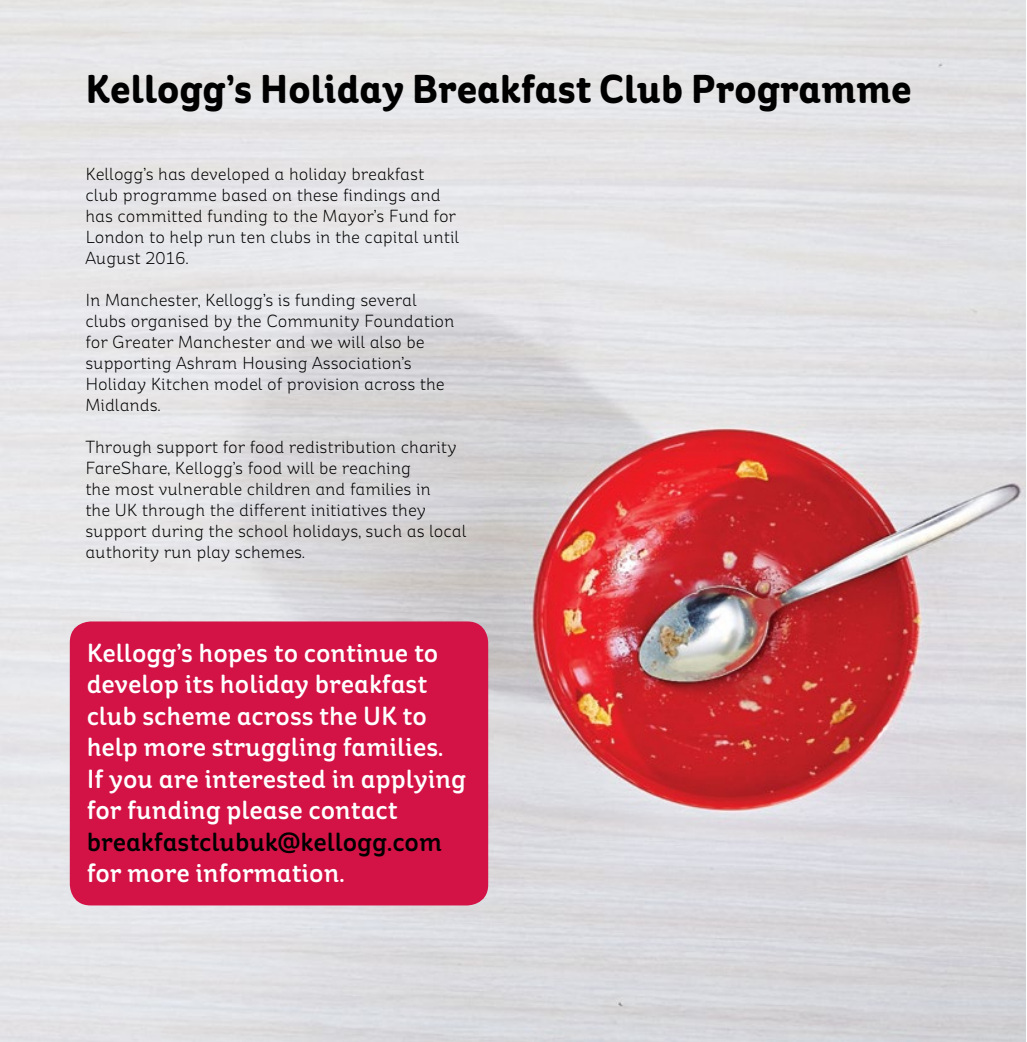
<style>
.page{position:relative;width:1027px;height:1042px;background:#fff}
.page>*{position:absolute;margin:0;border:0;box-sizing:border-box;transform-origin:0 0}
.t1{font:700 40.25px "Kelloggs Sans";color:#000}
.t2{font:500 26.25px/31.5px "Kelloggs Sans";color:#fff}
.t3{font:500 26.25px "Kelloggs Sans";color:#000}
.t4{font:300 17.5px/21px "Kelloggs Sans";color:#000}
</style>
<div class="page">
<img style="left:0;top:0;width:1026px;height:1042px">
<div style="left:70px;top:621px;width:418px;height:284px;background:#d31245;border-radius:21px"></div>
<h1 class="t1" style="left:85px;top:65px;width:828px">Kellogg’s Holiday Breakfast Club Programme</h1>
<p class="t4" style="left:85px;top:163px;width:375px">Kellogg’s has developed a holiday breakfast club programme based on these findings and has committed funding to the Mayor’s Fund for London to help run ten clubs in the capital until August 2016.</p>
<p class="t4" style="left:85px;top:289px;width:371px">In Manchester, Kellogg’s is funding several clubs organised by the Community Foundation for Greater Manchester and we will also be supporting Ashram Housing Association’s Holiday Kitchen model of provision across the Midlands.</p>
<p class="t4" style="left:85px;top:436px;width:383px">Through support for food redistribution charity FareShare, Kellogg’s food will be reaching<br>the most vulnerable children and families in<br>the UK through the different initiatives they support during the school holidays, such as local authority run play schemes.</p>
<h2 class="t2" style="left:87px;top:637px;width:381px">Kellogg’s hopes to continue to develop its holiday breakfast club scheme across the UK to help more struggling families.<br>If you are interested in applying for funding please contact</h2>
<h2 class="t3" style="left:87px;top:826px;width:357px">breakfastclubuk@kellogg.com</h2>
<h2 class="t2" style="left:87px;top:858px;width:259px">for more information.</h2>
</div>
